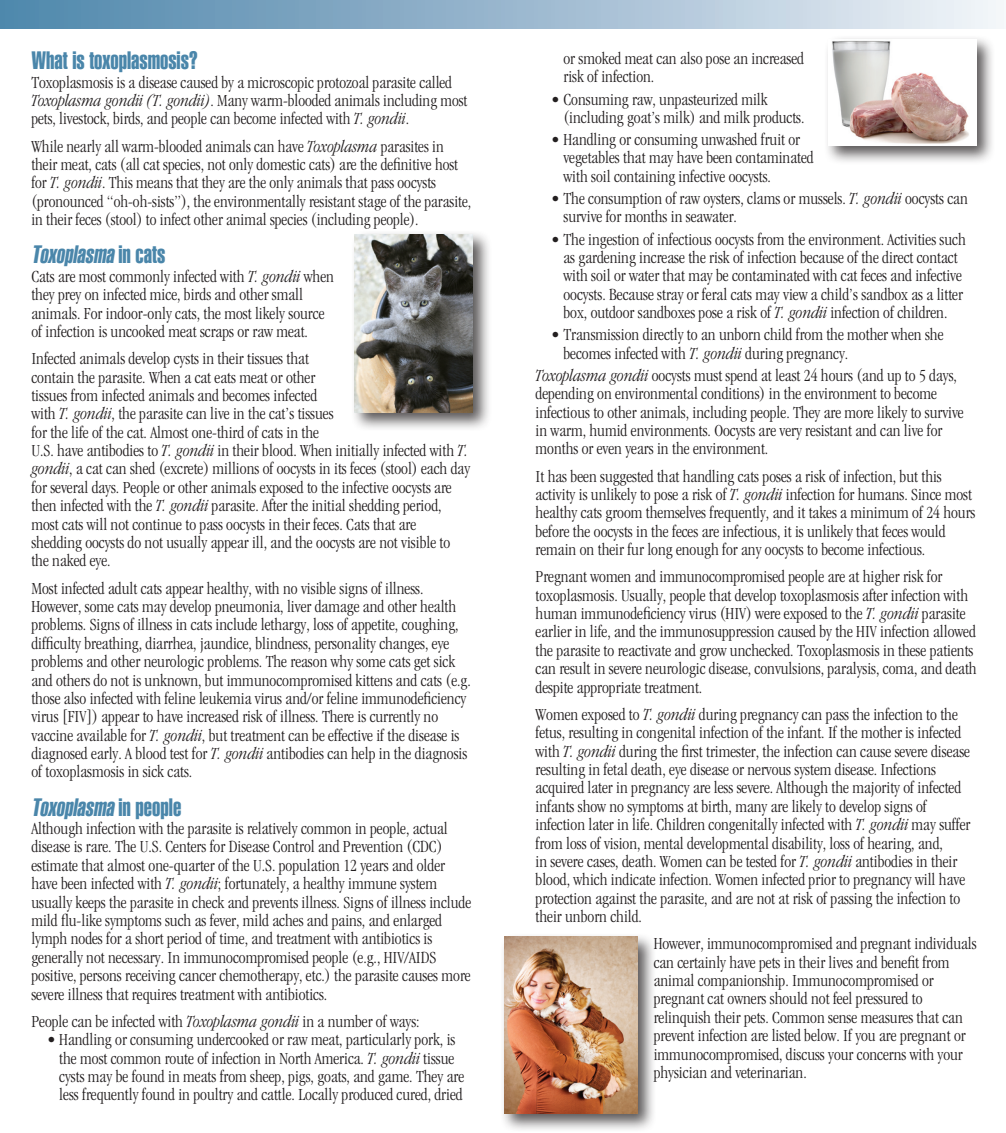
<style>
.page{position:relative;width:1006px;height:1133px;background:#fff}
.page>*{position:absolute;margin:0;border:0;box-sizing:border-box;transform-origin:0 0}
.Subhead{font:italic 24.5px "Swiss 911 BT Extra Compressed";color:#4a86aa}
.Subhead-2{font:24.5px "Swiss 911 BT Extra Compressed";color:#4a86aa}
.Body{font:300 condensed 17.5px/18.4px "Garamond";color:#231f20}
.Bullet{font:300 condensed 17.5px/18.4px "Garamond";color:#231f20}
.s1{font-style:italic}
.s2{font-style:normal}
</style>
<div class="page">
<div style="left:0;top:0;width:1006px;height:29px;background:linear-gradient(to right,#4a83a9,#eef1f7)"></div>
<div style="left:350px;top:229px;width:141px;height:202px;background:#231f20;opacity:.75"></div>
<img style="left:355px;top:234px;width:117px;height:178px">
<div style="left:823px;top:34px;width:172px;height:131px;background:#231f20;opacity:.75"></div>
<img style="left:828px;top:39px;width:148px;height:107px">
<div style="left:499px;top:931px;width:157px;height:200px;background:#231f20;opacity:.75"></div>
<img style="left:504px;top:936px;width:134px;height:177px">
<p class="Subhead-2" style="left:31px;top:47px;width:168px">What is toxoplasmosis?</p>
<p class="Body" style="left:31px;top:73px;width:437px">Toxoplasmosis is a disease caused by a microscopic protozoal parasite called<br><span class="s1">Toxoplasma gondii (T. gondii)</span>. Many warm-blooded animals including most pets, livestock, birds, and people can become infected with <span class="s1">T. gondii</span>.</p>
<p class="Body" style="left:31px;top:137px;width:441px">While nearly all warm-blooded animals can have <span class="s1">Toxoplasma</span> parasites in their meat, cats (all cat species, not only domestic cats) are the definitive host for <span class="s1">T. gondii</span>. This means that they are the only animals that pass oocysts (pronounced “oh-oh-sists”), the environmentally resistant stage of the parasite, in their feces (stool) to infect other animal species (including people).</p>
<p class="Subhead" style="left:31px;top:241px;width:135px">Toxoplasma<span class="s2">i n c a t s</span></p>
<p class="Body" style="left:31px;top:267px;width:304px">Cats are most commonly infected with <span class="s1">T. gondii</span> when they prey on infected mice, birds and other small animals. For indoor-only cats, the most likely source of infection is uncooked meat scraps or raw meat.</p>
<p class="Body" style="left:31px;top:349px;width:440px">Infected animals develop cysts in their tissues that<br>contain the parasite. When a cat eats meat or other<br>tissues from infected animals and becomes infected<br>with <span class="s1">T. gondii</span>, the parasite can live in the cat’s tissues<br>for the life of the cat. Almost one-third of cats in the<br>U.S. have antibodies to <span class="s1">T. gondii</span> in their blood. When initially infected with <span class="s1">T. gondii</span>, a cat can shed (excrete) millions of oocysts in its feces (stool) each day for several days. People or other animals exposed to the infective oocysts are then infected with the <span class="s1">T. gondii</span> parasite. After the initial shedding period, most cats will not continue to pass oocysts in their feces. Cats that are shedding oocysts do not usually appear ill, and the oocysts are not visible to the naked eye.</p>
<p class="Body" style="left:31px;top:579px;width:441px">Most infected adult cats appear healthy, with no visible signs of illness.<br>However, some cats may develop pneumonia, liver damage and other health problems. Signs of illness in cats include lethargy, loss of appetite, coughing, difficulty breathing, diarrhea, jaundice, blindness, personality changes, eye problems and other neurologic problems. The reason why some cats get sick and others do not is unknown, but immunocompromised kittens and cats (e.g. those also infected with feline leukemia virus and/or feline immunodeficiency virus [FIV]) appear to have increased risk of illness. There is currently no vaccine available for <span class="s1">T. gondii</span>, but treatment can be effective if the disease is diagnosed early. A blood test for <span class="s1">T. gondii</span> antibodies can help in the diagnosis of toxoplasmosis in sick cats.</p>
<p class="Subhead" style="left:31px;top:793px;width:151px">Toxoplasma<span class="s2">i n p e o p l e</span></p>
<p class="Body" style="left:31px;top:819px;width:441px">Although infection with the parasite is relatively common in people, actual disease is rare. The U.S. Centers for Disease Control and Prevention (CDC) estimate that almost one-quarter of the U.S. population 12 years and older have been infected with <span class="s1">T. gondii</span>; fortunately, a healthy immune system usually keeps the parasite in check and prevents illness. Signs of illness include mild flu-like symptoms such as fever, mild aches and pains, and enlarged lymph nodes for a short period of time, and treatment with antibiotics is generally not necessary. In immunocompromised people (e.g., HIV/AIDS positive, persons receiving cancer chemotherapy, etc.) the parasite causes more severe illness that requires treatment with antibiotics.</p>
<p class="Body" style="left:31px;top:1012px;width:390px">People can be infected with <span class="s1">Toxoplasma gondii</span> in a number of ways:</p>
<p class="Bullet" style="left:59px;top:1030px;width:406px;text-indent:-12px">• Handling or consuming undercooked or raw meat, particularly pork, is the most common route of infection in North America. <span class="s1">T. gondii</span> tissue cysts may be found in meats from sheep, pigs, goats, and game. They are less frequently found in poultry and cattle. Locally produced cured, dried</p>
<p class="Bullet" style="left:563px;top:49px;width:242px">or smoked meat can also pose an increased risk of infection.</p>
<p class="Bullet" style="left:563px;top:90px;width:243px;text-indent:-12px">• Consuming raw, unpasteurized milk (including goat’s milk) and milk products.</p>
<p class="Bullet" style="left:563px;top:130px;width:252px;text-indent:-12px">• Handling or consuming unwashed fruit or vegetables that may have been contaminated with soil containing infective oocysts.</p>
<p class="Bullet" style="left:563px;top:189px;width:406px;text-indent:-12px">• The consumption of raw oysters, clams or mussels. <span class="s1">T. gondii</span> oocysts can survive for months in seawater.</p>
<p class="Bullet" style="left:551px;top:230px;width:416px;text-align:center">• The ingestion of infectious oocysts from the environment. Activities such as gardening increase the risk of infection because of the direct contact with soil or water that may be contaminated with cat feces and infective oocysts. Because stray or feral cats may view a child’s sandbox as a litter box, outdoor sandboxes pose a risk of <span class="s1">T. gondii</span> infection of children.</p>
<p class="Bullet" style="left:563px;top:325px;width:381px;text-indent:-12px">• Transmission directly to an unborn child from the mother when she becomes infected with <span class="s1">T. gondii</span> during pregnancy.</p>
<p class="Body" style="left:535px;top:366px;width:429px"><span class="s1">Toxoplasma gondii</span> oocysts must spend at least 24 hours (and up to 5 days, depending on environmental conditions) in the environment to become infectious to other animals, including people. They are more likely to survive in warm, humid environments. Oocysts are very resistant and can live for months or even years in the environment.</p>
<p class="Body" style="left:535px;top:467px;width:441px">It has been suggested that handling cats poses a risk of infection, but this activity is unlikely to pose a risk of <span class="s1">T. gondii</span> infection for humans. Since most healthy cats groom themselves frequently, and it takes a minimum of 24 hours before the oocysts in the feces are infectious, it is unlikely that feces would remain on their fur long enough for any oocysts to become infectious.</p>
<p class="Body" style="left:535px;top:567px;width:442px">Pregnant women and immunocompromised people are at higher risk for toxoplasmosis. Usually, people that develop toxoplasmosis after infection with human immunodeficiency virus (HIV) were exposed to the <span class="s1">T. gondii</span> parasite earlier in life, and the immunosuppression caused by the HIV infection allowed the parasite to reactivate and grow unchecked. Toxoplasmosis in these patients can result in severe neurologic disease, convulsions, paralysis, coma, and death despite appropriate treatment.</p>
<p class="Body" style="left:535px;top:705px;width:436px">Women exposed to <span class="s1">T. gondii</span> during pregnancy can pass the infection to the fetus, resulting in congenital infection of the infant. If the mother is infected with <span class="s1">T. gondii</span> during the first trimester, the infection can cause severe disease resulting in fetal death, eye disease or nervous system disease. Infections acquired later in pregnancy are less severe. Although the majority of infected infants show no symptoms at birth, many are likely to develop signs of infection later in life. Children congenitally infected with <span class="s1">T. gondii</span> may suffer from loss of vision, mental developmental disability, loss of hearing, and,<br>in severe cases, death. Women can be tested for <span class="s1">T. gondii</span> antibodies in their blood, which indicate infection. Women infected prior to pregnancy will have protection against the parasite, and are not at risk of passing the infection to their unborn child.</p>
<p class="Body" style="left:653px;top:934px;width:324px">However, immunocompromised and pregnant individuals can certainly have pets in their lives and benefit from animal companionship. Immunocompromised or pregnant cat owners should not feel pressured to relinquish their pets. Common sense measures that can prevent infection are listed below. If you are pregnant or immunocompromised, discuss your concerns with your physician and veterinarian.</p>
</div>
